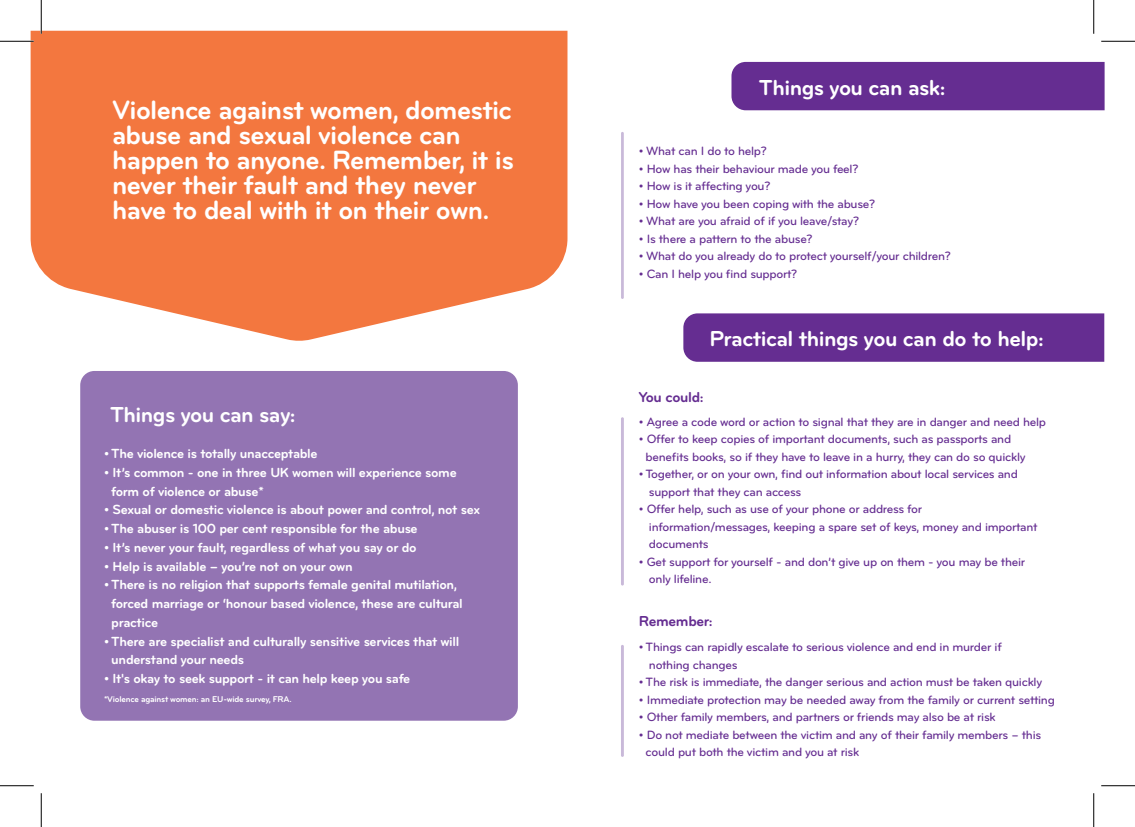
<style>
.page{position:relative;width:1135px;height:827px;background:#fff}
.page>*{position:absolute;margin:0;border:0;box-sizing:border-box;transform-origin:0 0}
.t1{font:700 27.5px/25px "Bryant Pro";letter-spacing:-.025em;color:#fff}
.t2{font:700 22.5px "Bryant Pro";letter-spacing:-.025em;color:#fff}
.t3{font:700 15px "Bryant Pro";letter-spacing:-.025em;color:#652d91}
.t4{font:700 13.75px/18.8px "Bryant Pro";letter-spacing:-.025em;color:#fff}
.t5{font:500 12.5px/17.5px "Bryant Pro";letter-spacing:-.025em;color:#652d91}
.t6{font:700 8.75px "Bryant Pro";letter-spacing:-.025em;color:#fff}
</style>
<div class="page">
<svg style="left:31px;top:31px;width:536px;height:310px;background:#f48452"></svg>
<div style="left:683px;top:313px;width:421px;height:49px;background:#652d91"></div>
<div style="left:80px;top:371px;width:438px;height:349px;background:#9374b3;border-radius:14px"></div>
<hr style="left:621px;top:132px;width:3px;height:167px;background:#9374b3">
<hr style="left:621px;top:417px;width:3px;height:168px;background:#9374b3">
<hr style="left:621px;top:645px;width:3px;height:112px;background:#9374b3">
<div style="left:731px;top:62px;width:373px;height:48px;background:#652d91"></div>
<hr style="left:0;top:40px;width:34px;height:2px;background:#fff">
<hr style="left:40px;top:0;width:2px;height:34px;background:#fff">
<hr style="left:0;top:41px;width:34px;height:1px;background:#000">
<hr style="left:1101px;top:41px;width:34px;height:1px;background:#000">
<hr style="left:0;top:785px;width:34px;height:1px;background:#000">
<hr style="left:1101px;top:785px;width:34px;height:1px;background:#000">
<hr style="left:41px;top:0;width:1px;height:34px;background:#000">
<hr style="left:41px;top:793px;width:1px;height:34px;background:#000">
<hr style="left:1093px;top:0;width:1px;height:34px;background:#000">
<hr style="left:1093px;top:793px;width:1px;height:34px;background:#000">
<h1 class="t1" style="left:112px;top:98px;width:403px">Violence against women, domestic abuse and sexual violence can happen to anyone. Remember, it is never their fault and they never have to deal with it on their own.</h1>
<h2 class="t2" style="left:110px;top:401px;width:187px">Things you can say:</h2>
<p class="t4" style="left:104px;top:444px;width:215px">• The violence is totally unacceptable</p>
<p class="t4" style="left:111px;top:463px;width:347px;text-indent:-7px">• It’s common - one in three UK women will experience some form of violence or abuse*</p>
<p class="t4" style="left:104px;top:500px;width:378px">• Sexual or domestic violence is about power and control, not sex</p>
<p class="t4" style="left:104px;top:519px;width:315px">• The abuser is 100 per cent responsible for the abuse</p>
<p class="t4" style="left:104px;top:538px;width:314px">• It’s never your fault, regardless of what you say or do</p>
<p class="t4" style="left:104px;top:556px;width:250px">• Help is available – you’re not on your own</p>
<p class="t4" style="left:111px;top:575px;width:353px;text-indent:-7px">• There is no religion that supports female genital mutilation, forced marriage or ‘honour based violence, these are cultural practice</p>
<p class="t4" style="left:111px;top:631px;width:349px;text-indent:-7px">• There are specialist and culturally sensitive services that will understand your needs</p>
<p class="t4" style="left:104px;top:669px;width:308px">• It's okay to seek support - it can help keep you safe</p>
<p class="t6" style="left:104px;top:693px;width:189px">*Violence against women: an EU-wide survey, FRA.</p>
<h2 class="t2" style="left:759px;top:73px;width:188px">Things you can ask:</h2>
<p class="t5" style="left:639px;top:142px;width:129px">• What can I do to help?</p>
<p class="t5" style="left:639px;top:160px;width:221px">• How has their behaviour made you feel?</p>
<p class="t5" style="left:639px;top:177px;width:133px">• How is it affecting you?</p>
<p class="t5" style="left:639px;top:195px;width:238px">• How have you been coping with the abuse?</p>
<p class="t5" style="left:639px;top:212px;width:222px">• What are you afraid of if you leave/stay?</p>
<p class="t5" style="left:639px;top:230px;width:175px">• Is there a pattern to the abuse?</p>
<p class="t5" style="left:639px;top:247px;width:313px">• What do you already do to protect yourself/your children?</p>
<p class="t5" style="left:639px;top:265px;width:160px">• Can I help you find support?</p>
<h2 class="t2" style="left:709px;top:324px;width:336px">Practical things you can do to help:</h2>
<p class="t3" style="left:639px;top:388px;width:66px">You could:</p>
<p class="t5" style="left:639px;top:413px;width:409px">• Agree a code word or action to signal that they are in danger and need help</p>
<p class="t5" style="left:646px;top:430px;width:381px;text-indent:-7px">• Offer to keep copies of important documents, such as passports and benefits books, so if they have to leave in a hurry, they can do so quickly</p>
<p class="t5" style="left:649px;top:465px;width:370px;text-indent:-10px">• Together, or on your own, find out information about local services and support that they can access</p>
<p class="t5" style="left:649px;top:500px;width:390px;text-indent:-10px">• Offer help, such as use of your phone or address for information/messages, keeping a spare set of keys, money and important documents</p>
<p class="t5" style="left:649px;top:553px;width:378px;text-indent:-10px">• Get support for yourself - and don’t give up on them - you may be their only lifeline.</p>
<p class="t3" style="left:639px;top:611px;width:75px">Remember:</p>
<p class="t5" style="left:649px;top:638px;width:354px;text-indent:-10px">• Things can rapidly escalate to serious violence and end in murder if nothing changes</p>
<p class="t5" style="left:639px;top:673px;width:405px">• The risk is immediate, the danger serious and action must be taken quickly</p>
<p class="t5" style="left:639px;top:690px;width:417px">• Immediate protection may be needed away from the family or current setting</p>
<p class="t5" style="left:639px;top:708px;width:358px">• Other family members, and partners or friends may also be at risk</p>
<p class="t5" style="left:646px;top:725px;width:397px;text-indent:-7px">• Do not mediate between the victim and any of their family members – this could put both the victim and you at risk</p>
</div>
